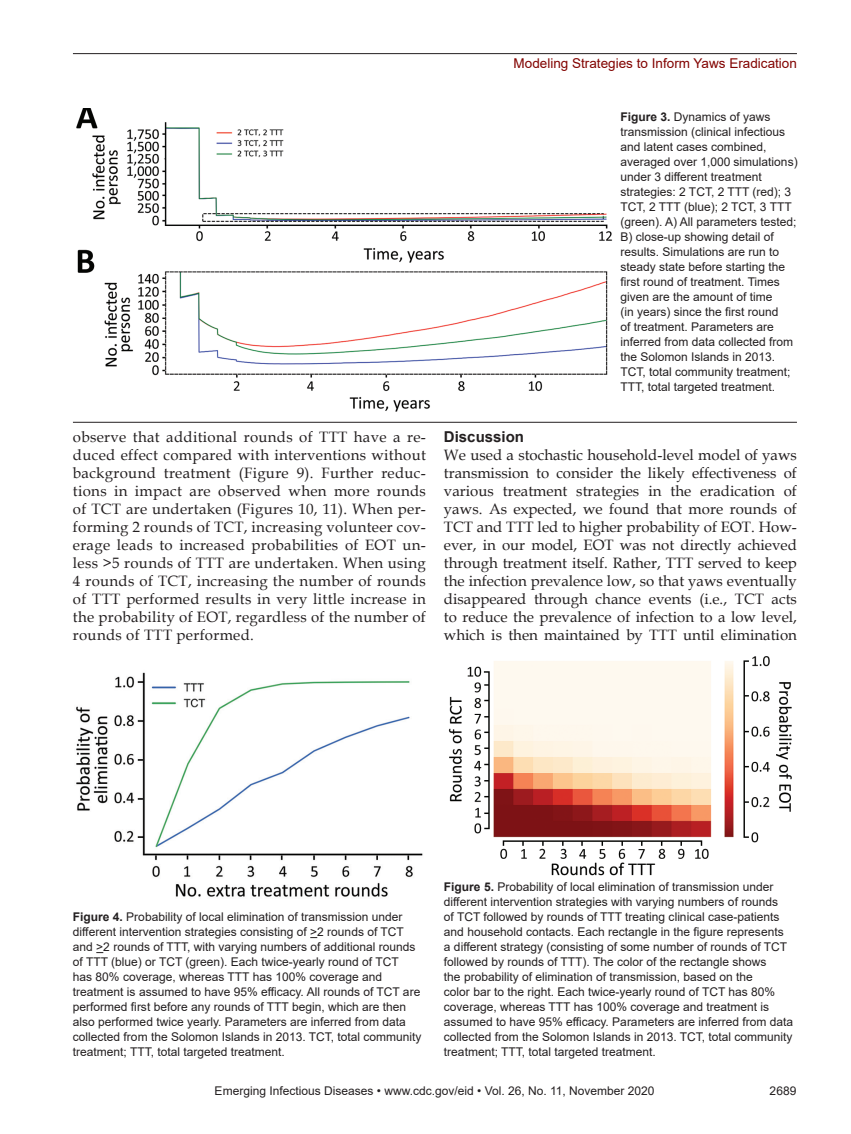
<style>
.page{position:relative;width:851px;height:1134px;background:#fff}
.page>*{position:absolute;margin:0;border:0;box-sizing:border-box;transform-origin:0 0}
.Body_Text{font:15px/18px "Book Antiqua";letter-spacing:.02em;color:#231f20;text-align:justify}
.BodyText2{font:15px/18px "Book Antiqua";color:#231f20;text-align:justify}
.t1{font:700 15px "Arial";color:#231f20}
.Running_Head{font:13.5px "Arial";color:#820301}
.Figure_Legend{font:12px/15px "Arial";color:#231f20}
.s1{font-weight:700}
</style>
<div class="page">
<hr style="left:73px;top:53px;width:723px;height:1px;background:#231f20">
<img style="left:76px;top:108px;width:537px;height:304px">
<hr style="left:73px;top:422px;width:723px;height:1px;background:#231f20">
<img style="left:76px;top:672px;width:347px;height:225px">
<img style="left:448px;top:656px;width:344px;height:220px">
<p class="Running_Head" style="left:513px;top:54px;width:285px">Modeling Strategies to Inform Yaws Eradication</p>
<p class="Figure_Legend" style="left:620px;top:109px;width:179px"><span class="s1">Figure 3.</span> Dynamics of yaws transmission (clinical infectious and latent cases combined, averaged over 1,000 simulations) under 3 different treatment strategies: 2 TCT, 2 TTT (red); 3<br>TCT, 2 TTT (blue); 2 TCT, 3 TTT (green). A) All parameters tested;<br>B) close-up showing detail of results. Simulations are run to steady state before starting the first round of treatment. Times given are the amount of time<br>(in years) since the first round<br>of treatment. Parameters are inferred from data collected from the Solomon Islands in 2013.<br>TCT, total community treatment;<br>TTT, total targeted treatment.</p>
<p class="Body_Text" style="left:73px;top:428px;width:354px">observe that additional rounds of TTT have a re&shy;duced effect compared with interventions without background treatment (Figure 9). Further reduc&shy;tions in impact are observed when more rounds of TCT are undertaken (Figures 10, 11). When per&shy;forming 2 rounds of TCT, increasing volunteer cov&shy;erage leads to increased probabilities of EOT un&shy;less &gt;5 rounds of TTT are undertaken. When using 4 rounds of TCT, increasing the number of rounds of TTT performed results in very little increase in the probability of EOT, regardless of the number of rounds of TTT performed.</p>
<h1 class="t1" style="left:444px;top:427px;width:82px">Discussion</h1>
<p class="BodyText2" style="left:444px;top:446px;width:354px">We used a stochastic household-level model of yaws transmission to consider the likely effectiveness of various treatment strategies in the eradication of yaws. As expected, we found that more rounds of TCT and TTT led to higher probability of EOT. How&shy;ever, in our model, EOT was not directly achieved through treatment itself. Rather, TTT served to keep the infection prevalence low, so that yaws eventually disappeared through chance events (i.e., TCT acts to reduce the prevalence of infection to a low level, which is then maintained by TTT until elimination</p>
<p class="Figure_Legend" style="left:73px;top:910px;width:350px"><span class="s1">Figure 4.</span> Probability of local elimination of transmission under different intervention strategies consisting of &gt;2 rounds of TCT and &gt;2 rounds of TTT, with varying numbers of additional rounds of TTT (blue) or TCT (green). Each twice-yearly round of TCT<br>has 80% coverage, whereas TTT has 100% coverage and treatment is assumed to have 95% efficacy. All rounds of TCT are performed first before any rounds of TTT begin, which are then also performed twice yearly. Parameters are inferred from data collected from the Solomon Islands in 2013. TCT, total community treatment; TTT, total targeted treatment.</p>
<p class="Figure_Legend" style="left:444px;top:879px;width:350px"><span class="s1">Figure 5.</span> Probability of local elimination of transmission under different intervention strategies with varying numbers of rounds<br>of TCT followed by rounds of TTT treating clinical case-patients and household contacts. Each rectangle in the figure represents a different strategy (consisting of some number of rounds of TCT followed by rounds of TTT). The color of the rectangle shows<br>the probability of elimination of transmission, based on the<br>color bar to the right. Each twice-yearly round of TCT has 80% coverage, whereas TTT has 100% coverage and treatment is assumed to have 95% efficacy. Parameters are inferred from data collected from the Solomon Islands in 2013. TCT, total community treatment; TTT, total targeted treatment.</p>
<p class="Figure_Legend" style="left:215px;top:1084px;width:441px">Emerging Infectious Diseases • www.cdc.gov/eid • Vol. 26, No. 11, November 2020</p>
<p class="Figure_Legend" style="left:769px;top:1084px;width:28px">2689</p>
</div>
